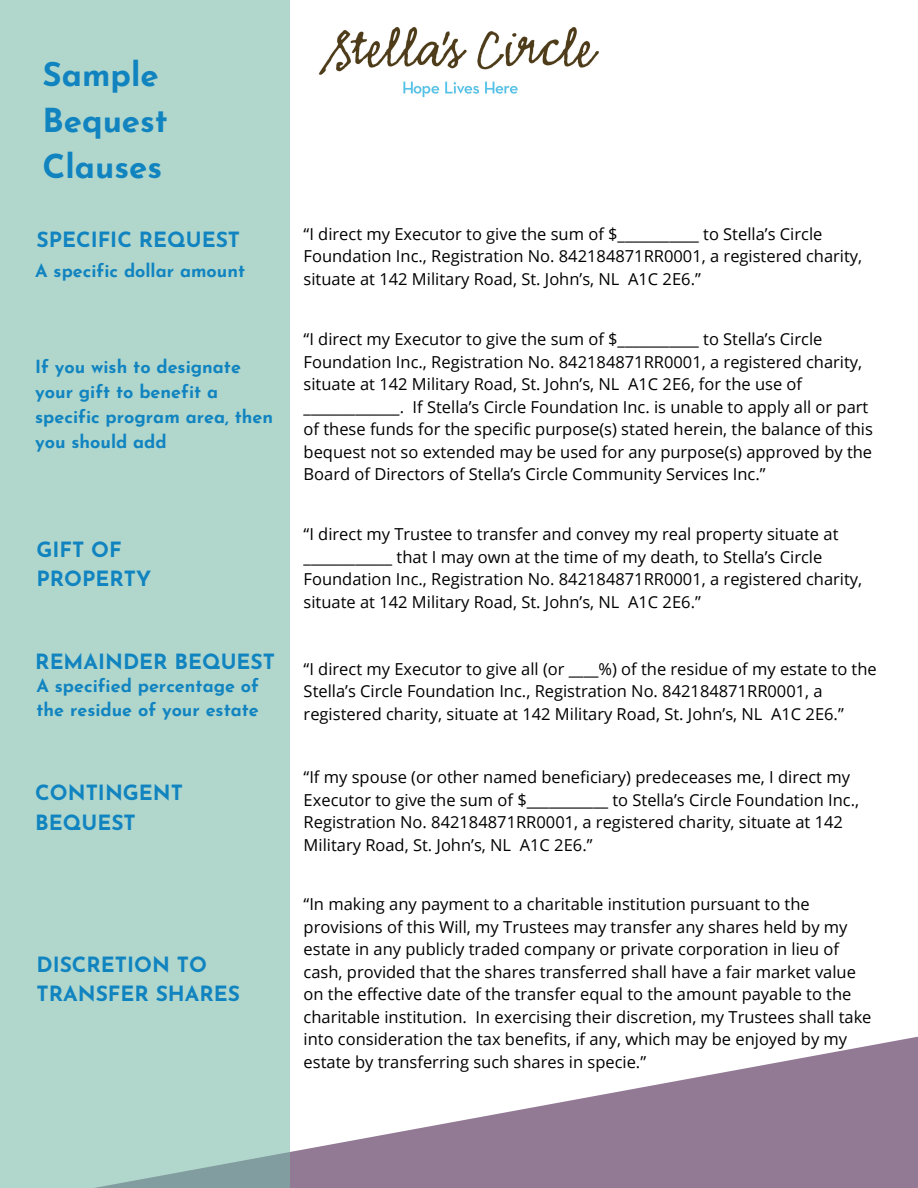
<style>
.page{position:relative;width:918px;height:1188px;background:#fff}
.page>*{position:absolute;margin:0;border:0;box-sizing:border-box;transform-origin:0 0}
.t1{font:700 33px/46.2px "Josefin Sans";color:#1184c0}
.t2{font:700 21px/29.2px "Josefin Sans";color:#1184c0}
.t3{font:700 18px/24.8px "Josefin Sans";color:#1184c0}
.t4{font:16.5px/22.5px "Open Sans";color:#000}
</style>
<div class="page">
<img style="left:318px;top:27px;width:281px;height:71px">
<svg style="left:290px;top:1036px;width:628px;height:152px;fill:#927994"></svg>
<div style="left:0;top:0;width:290px;height:1188px;background:#b1d7cd"></div>
<p class="t1" style="left:43px;top:55px;width:127px">Sample<br>Bequest<br>Clauses</p>
<p class="t2" style="left:36px;top:227px;width:205px">SPECIFIC REQUEST</p>
<p class="t3" style="left:35px;top:261px;width:211px">A specific dollar amount</p>
<p class="t3" style="left:35px;top:356px;width:239px">If you wish to designate your gift to benefit a specific program area, then you should add</p>
<p class="t2" style="left:36px;top:537px;width:116px">GIFT OF<br>PROPERTY</p>
<p class="t2" style="left:35px;top:649px;width:241px">REMAINDER BEQUEST</p>
<p class="t3" style="left:36px;top:675px;width:224px">A specified percentage of the residue of your estate</p>
<p class="t2" style="left:35px;top:780px;width:149px">CONTINGENT<br>BEQUEST</p>
<p class="t2" style="left:36px;top:952px;width:205px">DISCRETION TO<br>TRANSFER SHARES</p>
<p class="t4" style="left:304px;top:222px;width:560px">“I direct my Executor to give the sum of $___________ to Stella’s Circle<br>Foundation Inc., Registration No. 842184871RR0001, a registered charity, situate at 142 Military Road, St. John’s, NL A1C 2E6.”</p>
<p class="t4" style="left:304px;top:328px;width:571px">“I direct my Executor to give the sum of $___________ to Stella’s Circle Foundation Inc., Registration No. 842184871RR0001, a registered charity, situate at 142 Military Road, St. John’s, NL A1C 2E6, for the use of _____________. If Stella’s Circle Foundation Inc. is unable to apply all or part of these funds for the specific purpose(s) stated herein, the balance of this bequest not so extended may be used for any purpose(s) approved by the Board of Directors of Stella’s Circle Community Services Inc.”</p>
<p class="t4" style="left:304px;top:522px;width:560px">“I direct my Trustee to transfer and convey my real property situate at ____________ that I may own at the time of my death, to Stella’s Circle Foundation Inc., Registration No. 842184871RR0001, a registered charity, situate at 142 Military Road, St. John’s, NL A1C 2E6.”</p>
<p class="t4" style="left:304px;top:657px;width:575px">“I direct my Executor to give all (or ____%) of the residue of my estate to the<br>Stella’s Circle Foundation Inc., Registration No. 842184871RR0001, a registered charity, situate at 142 Military Road, St. John’s, NL A1C 2E6.”</p>
<p class="t4" style="left:304px;top:766px;width:557px">“If my spouse (or other named beneficiary) predeceases me, I direct my Executor to give the sum of $___________ to Stella’s Circle Foundation Inc., Registration No. 842184871RR0001, a registered charity, situate at 142<br>Military Road, St. John’s, NL A1C 2E6.”</p>
<p class="t4" style="left:304px;top:893px;width:569px">“In making any payment to a charitable institution pursuant to the provisions of this Will, my Trustees may transfer any shares held by my estate in any publicly traded company or private corporation in lieu of cash, provided that the shares transferred shall have a fair market value on the effective date of the transfer equal to the amount payable to the charitable institution. In exercising their discretion, my Trustees shall take into consideration the tax benefits, if any, which may be enjoyed by my estate by transferring such shares in specie.”</p>
</div>
